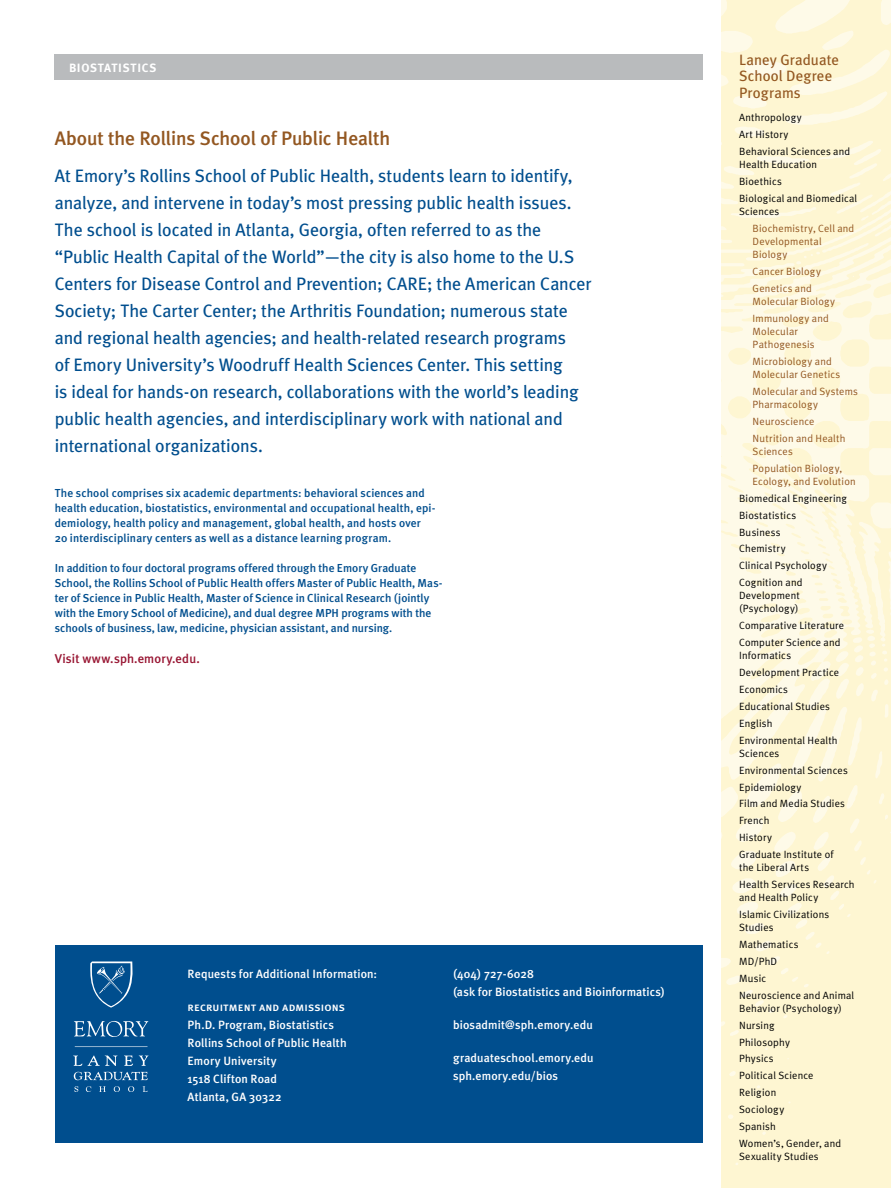
<style>
.page{position:relative;width:891px;height:1188px;background:#fff}
.page>*{position:absolute;margin:0;border:0;box-sizing:border-box;transform-origin:0 0}
.OT_subhead{font:500 19.5px "Meta Plus";letter-spacing:-.005em;color:#935721}
.intro{font:18px/27px "Meta Plus";letter-spacing:-.005em;color:#004e8e}
.t1{font:15px/16.5px "Meta Plus";letter-spacing:.005em;color:#935721}
.OT_body{font:500 12.75px "Meta Plus";letter-spacing:.01em;color:#981532}
.callout{font:500 12px/18px "Meta Plus";letter-spacing:.01em;color:#fff}
.calloutX{font:500 12px/18px "Meta Plus";letter-spacing:.01em;color:#fff}
.t2{font:700 12px "Meta Plus";letter-spacing:.055em;color:#fff}
.calloutX-2{font:500 11.55px/15px "Meta Plus";letter-spacing:.005em;color:#004e8e}
.t3{font:10.5px/16.8px "Meta Plus Normal";letter-spacing:.02em;color:#000}
.t4{font:10.5px/13.2px "Meta Plus Normal";letter-spacing:.02em;color:#935721}
.s1{font-family:"Meta Plus Medium Caps";font-weight:400}
</style>
<div class="page">
<div style="left:55px;top:945px;width:707px;height:198px;background:#004e8e"></div>
<div style="left:54px;top:54px;width:783px;height:26px;background:#b9bbbd"></div>
<div style="left:704px;top:0;width:187px;height:1188px;background:#fff"></div>
<img style="left:722px;top:0;width:169px;height:1188px">
<svg style="left:73px;top:962px;width:76px;height:130px"></svg>
<p class="t2" style="left:69px;top:61px;width:89px">BIOSTATISTICS</p>
<p class="OT_subhead" style="left:55px;top:127px;width:337px">About the Rollins School of Public Health</p>
<p class="intro" style="left:55px;top:162px;width:538px">At Emory’s Rollins School of Public Health, students learn to identify, analyze, and intervene in today’s most pressing public health issues.<br>The school is located in Atlanta, Georgia, often referred to as the “Public Health Capital of the World”—the city is also home to the U.S Centers for Disease Control and Prevention; CARE; the American Cancer Society; The Carter Center; the Arthritis Foundation; numerous state and regional health agencies; and health-related research programs<br>of Emory University’s Woodruff Health Sciences Center. This setting<br>is ideal for hands-on research, collaborations with the world’s leading public health agencies, and interdisciplinary work with national and international organizations.</p>
<p class="calloutX-2" style="left:55px;top:485px;width:382px">The school comprises six academic departments: behavioral sciences and health education, biostatistics, environmental and occupational health, epi&shy;demiology, health policy and management, global health, and hosts over 20 interdisciplinary centers as well as a distance learning program.</p>
<p class="calloutX-2" style="left:55px;top:560px;width:389px">In addition to four doctoral programs offered through the Emory Graduate School, the Rollins School of Public Health offers Master of Public Health, Mas&shy;ter of Science in Public Health, Master of Science in Clinical Research (jointly with the Emory School of Medicine), and dual degree MPH programs with the schools of business, law, medicine, physician assistant, and nursing.</p>
<p class="OT_body" style="left:55px;top:652px;width:147px">Visit www.sph.emory.edu.</p>
<p class="callout" style="left:188px;top:965px;width:191px">Requests for Additional Information:</p>
<p class="callout" style="left:188px;top:998px;width:160px"><span class="s1">recruitment and admissions<br></span>Ph.D. Program, Biostatistics<br>Rollins School of Public Health<br>Emory University<br>1518 Clifton Road<br>Atlanta, GA 30322</p>
<p class="calloutX" style="left:453px;top:965px;width:213px">(404) 727-6028<br>(ask for Biostatistics and Bioinformatics)</p>
<p class="calloutX" style="left:453px;top:1016px;width:141px">biosadmit@sph.emory.edu</p>
<p class="calloutX" style="left:453px;top:1049px;width:142px">graduateschool.emory.edu sph.emory.edu/bios</p>
<h3 class="t1" style="left:739px;top:51px;width:102px">Laney Graduate<br>School Degree<br>Programs</h3>
<p class="t3" style="left:739px;top:109px;width:113px">Anthropology<br>Art History<br>Behavioral Sciences and</p>
<p class="t3" style="left:739px;top:156px;width:120px">Health Education<br>Bioethics<br>Biological and Biomedical</p>
<p class="t3" style="left:739px;top:203px;width:42px">Sciences</p>
<p class="t4" style="left:753px;top:221px;width:103px">Biochemistry, Cell and<br>Developmental<br>Biology</p>
<p class="t4" style="left:753px;top:263px;width:70px;line-height:16.8px">Cancer Biology<br>Genetics and</p>
<p class="t4" style="left:753px;top:293px;width:84px;line-height:16.8px">Molecular Biology<br>Immunology and</p>
<p class="t4" style="left:753px;top:325px;width:63px">Molecular<br>Pathogenesis</p>
<p class="t4" style="left:753px;top:355px;width:89px">Microbiology and<br>Molecular Genetics</p>
<p class="t4" style="left:753px;top:385px;width:107px">Molecular and Systems<br>Pharmacology</p>
<p class="t4" style="left:753px;top:413px;width:94px;line-height:16.8px">Neuroscience<br>Nutrition and Health</p>
<p class="t4" style="left:753px;top:443px;width:91px;line-height:16.8px">Sciences<br>Population Biology,</p>
<p class="t4" style="left:753px;top:475px;width:105px">Ecology, and Evolution</p>
<p class="t3" style="left:739px;top:490px;width:109px">Biomedical Engineering<br>Biostatistics<br>Business<br>Chemistry<br>Clinical Psychology<br>Cognition and</p>
<p class="t3" style="left:739px;top:589px;width:62px;line-height:13.2px">Development (Psychology)</p>
<p class="t3" style="left:739px;top:617px;width:107px">Comparative Literature<br>Computer Science and</p>
<p class="t3" style="left:739px;top:647px;width:102px">Informatics<br>Development Practice<br>Economics<br>Educational Studies<br>English<br>Environmental Health</p>
<p class="t3" style="left:739px;top:745px;width:110px">Sciences<br>Environmental Sciences<br>Epidemiology<br>Film and Media Studies<br>French<br>History<br>Graduate Institute of</p>
<p class="t3" style="left:739px;top:859px;width:117px">the Liberal Arts<br>Health Services Research</p>
<p class="t3" style="left:739px;top:889px;width:92px">and Health Policy<br>Islamic Civilizations</p>
<p class="t3" style="left:739px;top:919px;width:117px">Studies<br>Mathematics<br>MD/PhD<br>Music<br>Neuroscience and Animal</p>
<p class="t3" style="left:739px;top:1000px;width:104px">Behavior (Psychology)<br>Nursing<br>Philosophy<br>Physics<br>Political Science<br>Religion<br>Sociology<br>Spanish<br>Women’s, Gender, and</p>
<p class="t3" style="left:739px;top:1148px;width:81px">Sexuality Studies</p>
</div>
